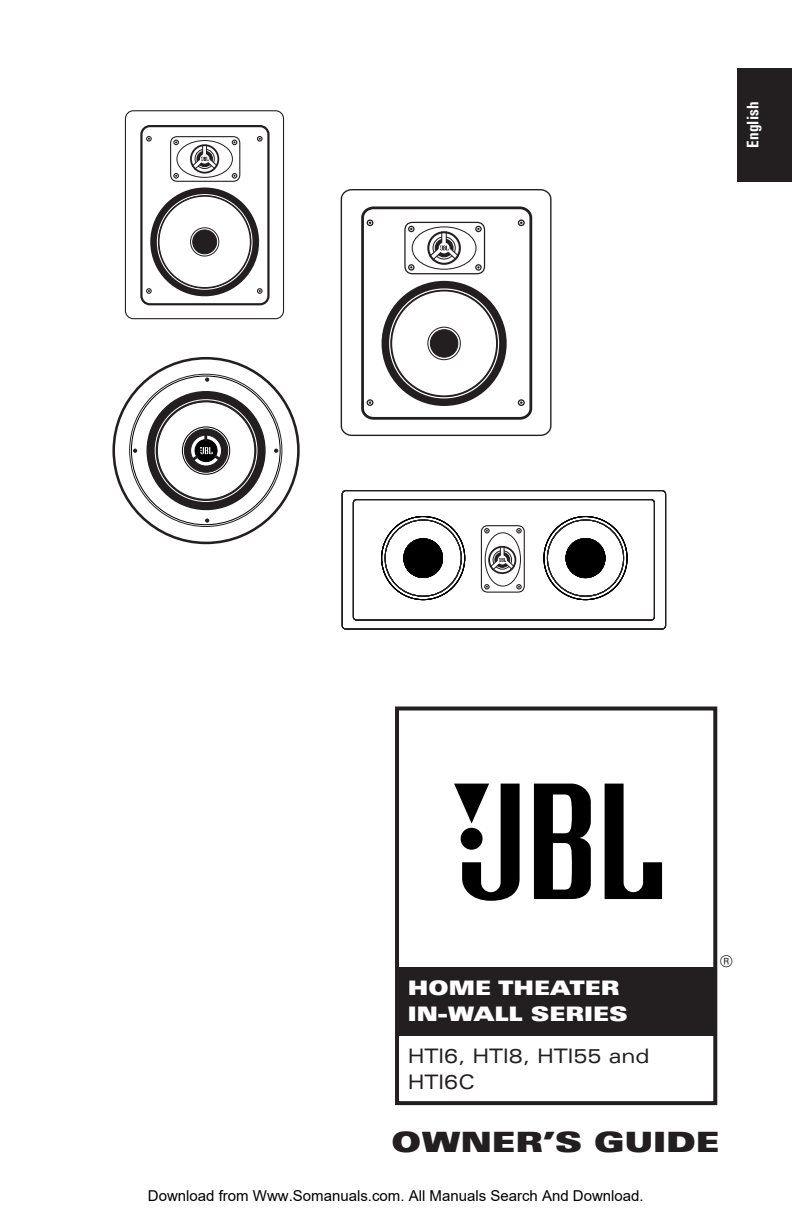
<style>
.page{position:relative;width:792px;height:1224px;background:#fff}
.page>*{position:absolute;margin:0;border:0;box-sizing:border-box;transform-origin:0 0}
.t1{font:900 expanded 28px "Univers";color:#231f20}
.t2{font:900 expanded 20px/26px "Univers";color:#fff;scale:.95 1}
.t3{font:expanded 20px/26px "Univers";color:#231f20;scale:.95 1}
.t4{font:700 condensed 16px "Univers";color:#fff;scale:.95 1}
.t5{font:16px "Univers";color:#231f20}
.t6{font:15px "Arial";color:#000}
</style>
<div class="page">
<div style="left:125px;top:110px;width:159px;height:209px;background:#fff;border:1px solid #231f20;border-radius:8px"></div>
<svg style="left:150px;top:188px;width:109px;height:108px;background:#3f3c3c"></svg>
<div style="left:140px;top:125px;width:130px;height:180px;border:2px solid #231f20;border-radius:8px"></div>
<div style="left:170px;top:136px;width:70px;height:46px;border:1px solid #231f20;border-radius:7px"></div>
<svg style="left:173px;top:140px;width:6px;height:5px"></svg>
<svg style="left:232px;top:140px;width:5px;height:5px"></svg>
<svg style="left:173px;top:173px;width:6px;height:6px"></svg>
<svg style="left:232px;top:173px;width:5px;height:6px"></svg>
<div style="left:176px;top:140px;width:57px;height:38px;border:1px solid #231f20;border-radius:50%"></div>
<div style="left:158px;top:195px;width:93px;height:93px;background:#fff;border:1px solid #231f20;border-radius:50%"></div>
<div style="left:192px;top:230px;width:25px;height:24px;background:#231f20;border:1px solid #231f20;border-radius:50%"></div>
<div style="left:190px;top:227px;width:29px;height:29px;border:1px solid #231f20;border-radius:50%"></div>
<svg style="left:257px;top:136px;width:6px;height:6px"></svg>
<svg style="left:146px;top:136px;width:6px;height:6px"></svg>
<svg style="left:257px;top:288px;width:6px;height:6px"></svg>
<svg style="left:146px;top:288px;width:6px;height:6px"></svg>
<svg style="left:187px;top:144px;width:35px;height:30px"></svg>
<div style="left:190px;top:144px;width:29px;height:30px;border:2px solid #231f20;border-radius:50%"></div>
<svg style="left:112px;top:357px;width:188px;height:187px"></svg>
<svg style="left:146px;top:391px;width:120px;height:119px;background:#3b3839"></svg>
<div style="left:157px;top:401px;width:98px;height:99px;background:#fff;border:1px solid #231f20;border-radius:50%"></div>
<svg style="left:205px;top:378px;width:4px;height:4px"></svg>
<svg style="left:205px;top:518px;width:4px;height:5px"></svg>
<svg style="left:133px;top:449px;width:4px;height:4px"></svg>
<svg style="left:274px;top:449px;width:4px;height:4px"></svg>
<div style="left:184px;top:429px;width:44px;height:44px;background:#231f20;border:1px solid #231f20;border-radius:50%"></div>
<svg style="left:190px;top:435px;width:32px;height:31px"></svg>
<svg style="left:189px;top:432px;width:34px;height:32px"></svg>
<div style="left:182px;top:427px;width:48px;height:48px;border:1px solid #000;border-radius:50%"></div>
<div style="left:341px;top:189px;width:211px;height:247px;background:#fff;border:1px solid #231f20;border-radius:10px"></div>
<svg style="left:382px;top:281px;width:125px;height:125px;background:#403d3e"></svg>
<div style="left:361px;top:206px;width:171px;height:214px;border:3px solid #231f20;border-radius:11px"></div>
<div style="left:404px;top:222px;width:81px;height:52px;border:1px solid #231f20;border-radius:8px"></div>
<div style="left:408px;top:226px;width:7px;height:6px;border:1px solid #231f20;border-radius:50%"></div>
<div style="left:475px;top:226px;width:7px;height:6px;border:1px solid #231f20;border-radius:50%"></div>
<div style="left:408px;top:264px;width:7px;height:7px;border:1px solid #231f20;border-radius:50%"></div>
<div style="left:475px;top:264px;width:7px;height:7px;border:1px solid #231f20;border-radius:50%"></div>
<div style="left:412px;top:226px;width:65px;height:44px;border:1px solid #231f20;border-radius:50%"></div>
<div style="left:391px;top:290px;width:107px;height:107px;background:#fff;border:1px solid #231f20;border-radius:50%"></div>
<div style="left:430px;top:329px;width:28px;height:29px;background:#231f20;border:1px solid #231f20;border-radius:50%"></div>
<div style="left:427px;top:327px;width:34px;height:33px;border:1px solid #231f20;border-radius:50%"></div>
<div style="left:518px;top:219px;width:7px;height:7px;border:1px solid #231f20;border-radius:50%"></div>
<div style="left:367px;top:219px;width:6px;height:7px;border:1px solid #231f20;border-radius:50%"></div>
<div style="left:518px;top:399px;width:7px;height:7px;border:1px solid #231f20;border-radius:50%"></div>
<div style="left:367px;top:399px;width:6px;height:7px;border:1px solid #231f20;border-radius:50%"></div>
<svg style="left:424px;top:232px;width:41px;height:33px"></svg>
<div style="left:427px;top:231px;width:34px;height:34px;border:2px solid #231f20;border-radius:50%"></div>
<svg style="left:341px;top:490px;width:326px;height:140px"></svg>
<svg style="left:400px;top:783px;width:312px;height:185px"></svg>
<svg style="left:605px;top:784px;width:57px;height:115px"></svg>
<svg style="left:534px;top:784px;width:57px;height:115px"></svg>
<svg style="left:454px;top:784px;width:66px;height:117px"></svg>
<div style="left:395px;top:706px;width:322px;height:399px;border:4px solid #231f20"></div>
<div style="left:398px;top:968px;width:317px;height:68px;background:#231f20"></div>
<div style="left:737px;top:68px;width:55px;height:113px;background:#231f20"></div>
<p class="t4" style="left:747px;top:148px;width:50px;rotate:-90deg">English</p>
<h2 class="t2" style="left:408px;top:976px;width:233px">HOME THEATER<br>IN-WALL SERIES</h2>
<h2 class="t3" style="left:408px;top:1044px;width:256px">HTI6, HTI8, HTI55 and<br>HTI6C</h2>
<p class="t5" style="left:720px;top:956px;width:14px">®</p>
<h1 class="t1" style="left:392px;top:1132px;width:329px">OWNER’S GUIDE</h1>
<p class="t6" style="left:148px;top:1187px;width:497px">Download from Www.Somanuals.com. All Manuals Search And Download.</p>
</div>
